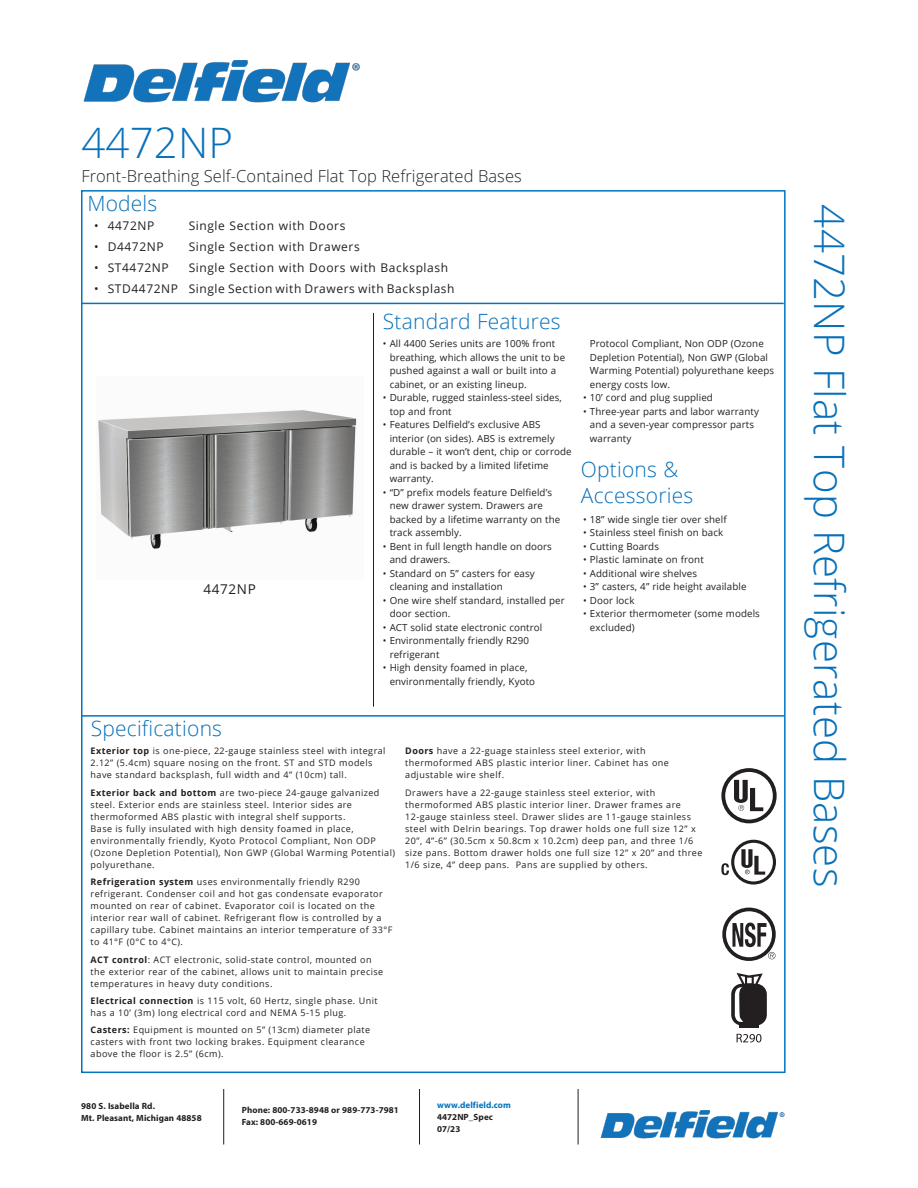
<style>
.page{position:relative;width:918px;height:1188px;background:#fff}
.page>*{position:absolute;margin:0;border:0;box-sizing:border-box;transform-origin:0 0}
.Side_Headers{font:300 42px "Open Sans";letter-spacing:.005em;color:#0770ba}
.Header_-_Main{font:300 42px "Open Sans";letter-spacing:.005em;color:#0770ba}
.Header_-_Specs{font:300 21px "Open Sans";letter-spacing:.01em;color:#0770ba}
.Sub_-_Head{font:300 16.5px "Open Sans";letter-spacing:.005em;color:#231f20}
.Model_Number{font:13.5px "Open Sans";letter-spacing:.05em;color:#231f20}
.t1{font:12px "Open Sans";letter-spacing:.05em;color:#231f20}
.t2{font:9.75px/13.5px "Open Sans";letter-spacing:.01em;color:#231f20}
.Specifications{font:9px/12px "Open Sans";letter-spacing:.05em;color:#231f20}
.t3{font:700 9px/12px "Myriad Pro";letter-spacing:.01em;color:#231f20}
.t4{font:700 9px "Myriad Pro";letter-spacing:.01em;color:#0076be}
.s1{font-weight:700}
</style>
<div class="page">
<hr style="left:223px;top:1089px;width:1px;height:55px;background:#231f20">
<hr style="left:419px;top:1089px;width:1px;height:55px;background:#231f20">
<hr style="left:578px;top:1089px;width:1px;height:55px;background:#231f20">
<hr style="left:81px;top:303px;width:703px;height:1px;background:#0076be">
<hr style="left:82px;top:715px;width:702px;height:2px;background:#0076be">
<img style="left:83px;top:60px;width:277px;height:43px">
<img style="left:600px;top:1110px;width:185px;height:29px">
<hr style="left:373px;top:313px;width:1px;height:394px;background:#231f20">
<div style="left:721px;top:768px;width:56px;height:55px;border:4px solid #231f20;border-radius:50%"></div>
<svg style="left:734px;top:780px;width:29px;height:31px"></svg>
<div style="left:731px;top:840px;width:45px;height:45px;border:3px solid #231f20;border-radius:50%"></div>
<svg style="left:741px;top:849px;width:24px;height:26px"></svg>
<svg style="left:721px;top:863px;width:8px;height:12px"></svg>
<div style="left:722px;top:908px;width:54px;height:53px;border:4px solid #231f20;border-radius:50%"></div>
<svg style="left:732px;top:923px;width:44px;height:36px"></svg>
<hr style="left:740px;top:1025px;width:19px;height:3px;background:#231f20">
<svg style="left:731px;top:973px;width:36px;height:52px"></svg>
<svg style="left:737px;top:1034px;width:24px;height:8px"></svg>
<img style="left:98px;top:410px;width:259px;height:139px">
<p class="Header_-_Main" style="left:81px;top:114px;width:153px">4472NP</p>
<p class="Sub_-_Head" style="left:81px;top:165px;width:442px">Front-Breathing Self-Contained Flat Top Refrigerated Bases</p>
<p class="Header_-_Specs" style="left:87px;top:189px;width:72px">Models</p>
<p class="t1" style="left:94px;top:217px;width:62px">• 4472NP</p>
<p class="t1" style="left:189px;top:217px;width:158px">Single Section with Doors</p>
<p class="t1" style="left:94px;top:238px;width:71px">• D4472NP</p>
<p class="t1" style="left:189px;top:238px;width:173px">Single Section with Drawers</p>
<p class="t1" style="left:94px;top:259px;width:76px">• ST4472NP</p>
<p class="t1" style="left:189px;top:259px;width:261px">Single Section with Doors with Backsplash</p>
<p class="t1" style="left:94px;top:280px;width:362px">• STD4472NP Single Section with Drawers with Backsplash</p>
<p class="Model_Number" style="left:203px;top:580px;width:54px">4472NP</p>
<p class="Header_-_Specs" style="left:383px;top:307px;width:179px">Standard Features</p>
<p class="t2" style="left:390px;top:337px;width:177px;text-indent:-7px">• All 4400 Series units are 100% front breathing, which allows the unit to be pushed against a wall or built into a cabinet, or an existing lineup.</p>
<p class="t2" style="left:390px;top:391px;width:174px;text-indent:-7px">• Durable, rugged stainless-steel sides, top and front</p>
<p class="t2" style="left:390px;top:418px;width:183px;text-indent:-7px">• Features Delfield’s exclusive ABS interior (on sides). ABS is extremely durable – it won’t dent, chip or corrode and is backed by a limited lifetime warranty.</p>
<p class="t2" style="left:390px;top:485px;width:172px;text-indent:-7px">• “D” prefix models feature Delfield’s new drawer system. Drawers are backed by a lifetime warranty on the track assembly.</p>
<p class="t2" style="left:390px;top:539px;width:164px;text-indent:-7px">• Bent in full length handle on doors and drawers.</p>
<p class="t2" style="left:390px;top:566px;width:147px;text-indent:-7px">• Standard on 5” casters for easy cleaning and installation</p>
<p class="t2" style="left:390px;top:593px;width:176px;text-indent:-7px">• One wire shelf standard, installed per door section.</p>
<p class="t2" style="left:383px;top:620px;width:161px">• ACT solid state electronic control</p>
<p class="t2" style="left:390px;top:634px;width:141px;text-indent:-7px">• Environmentally friendly R290 refrigerant</p>
<p class="t2" style="left:390px;top:661px;width:147px;text-indent:-7px">• High density foamed in place, environmentally friendly, Kyoto</p>
<p class="t2" style="left:590px;top:337px;width:186px">Protocol Compliant, Non ODP (Ozone Depletion Potential), Non GWP (Global Warming Potential) polyurethane keeps energy costs low.</p>
<p class="t2" style="left:583px;top:391px;width:131px">• 10’ cord and plug supplied</p>
<p class="t2" style="left:590px;top:404px;width:170px;text-indent:-7px">• Three-year parts and labor warranty and a seven-year compressor parts warranty</p>
<p class="Header_-_Specs" style="left:581px;top:455px;width:99px">Options &amp;</p>
<p class="Header_-_Specs" style="left:581px;top:481px;width:114px">Accessories</p>
<p class="t2" style="left:583px;top:512px;width:145px">• 18” wide single tier over shelf</p>
<p class="t2" style="left:583px;top:526px;width:142px">• Stainless steel finish on back</p>
<p class="t2" style="left:583px;top:539px;width:77px">• Cutting Boards</p>
<p class="t2" style="left:583px;top:553px;width:122px">• Plastic laminate on front</p>
<p class="t2" style="left:583px;top:566px;width:115px">• Additional wire shelves</p>
<p class="t2" style="left:583px;top:580px;width:165px">• 3” casters, 4” ride height available</p>
<p class="t2" style="left:583px;top:593px;width:53px">• Door lock</p>
<p class="t2" style="left:590px;top:607px;width:171px;text-indent:-7px">• Exterior thermometer (some models excluded)</p>
<p class="Header_-_Specs" style="left:91px;top:714px;width:133px">Specifications</p>
<p class="Specifications" style="left:91px;top:745px;width:296px"><span class="s1">Exterior top</span> is one-piece, 22-gauge stainless steel with integral<br>2.12” (5.4cm) square nosing on the front. ST and STD models have standard backsplash, full width and 4” (10cm) tall.</p>
<p class="Specifications" style="left:91px;top:786px;width:306px"><span class="s1">Exterior back and bottom</span> are two-piece 24-gauge galvanized steel. Exterior ends are stainless steel. Interior sides are thermoformed ABS plastic with integral shelf supports.<br>Base is fully insulated with high density foamed in place, environmentally friendly, Kyoto Protocol Compliant, Non ODP (Ozone Depletion Potential), Non GWP (Global Warming Potential) polyurethane.</p>
<p class="Specifications" style="left:91px;top:876px;width:303px"><span class="s1">Refrigeration system</span> uses environmentally friendly R290 refrigerant. Condenser coil and hot gas condensate evaporator mounted on rear of cabinet. Evaporator coil is located on the interior rear wall of cabinet. Refrigerant flow is controlled by a capillary tube. Cabinet maintains an interior temperature of 33°F to 41°F (0°C to 4°C).</p>
<p class="Specifications" style="left:91px;top:953px;width:294px"><span class="s1">ACT control</span>: ACT electronic, solid-state control, mounted on the exterior rear of the cabinet, allows unit to maintain precise temperatures in heavy duty conditions.</p>
<p class="Specifications" style="left:91px;top:995px;width:289px"><span class="s1">Electrical connection</span> is 115 volt, 60 Hertz, single phase. Unit has a 10’ (3m) long electrical cord and NEMA 5-15 plug.</p>
<p class="Specifications" style="left:91px;top:1024px;width:281px"><span class="s1">Casters:</span> Equipment is mounted on 5” (13cm) diameter plate casters with front two locking brakes. Equipment clearance above the floor is 2.5” (6cm).</p>
<p class="Specifications" style="left:405px;top:745px;width:265px"><span class="s1">Doors</span> have a 22-guage stainless steel exterior, with thermoformed ABS plastic interior liner. Cabinet has one adjustable wire shelf.</p>
<p class="Specifications" style="left:405px;top:786px;width:299px">Drawers have a 22-gauge stainless steel exterior, with thermoformed ABS plastic interior liner. Drawer frames are 12-gauge stainless steel. Drawer slides are 11-gauge stainless steel with Delrin bearings. Top drawer holds one full size 12” x 20”, 4”-6” (30.5cm x 50.8cm x 10.2cm) deep pan, and three 1/6 size pans. Bottom drawer holds one full size 12” x 20” and three 1/6 size, 4” deep pans. Pans are supplied by others.</p>
<p class="t3" style="left:81px;top:1100px;width:122px">980 S. Isabella Rd.<br>Mt. Pleasant, Michigan 48858</p>
<p class="t3" style="left:242px;top:1104px;width:159px">Phone: 800-733-8948 or 989-773-7981<br>Fax: 800-669-0619</p>
<p class="t4" style="left:437px;top:1099px;width:75px">www.delfield.com</p>
<p class="t3" style="left:437px;top:1111px;width:57px">4472NP_Spec<br>07/23</p>
<p class="Side_Headers" style="left:858px;top:204px;width:684px;rotate:90deg">4472NP Flat Top Refrigerated Bases</p>
</div>
